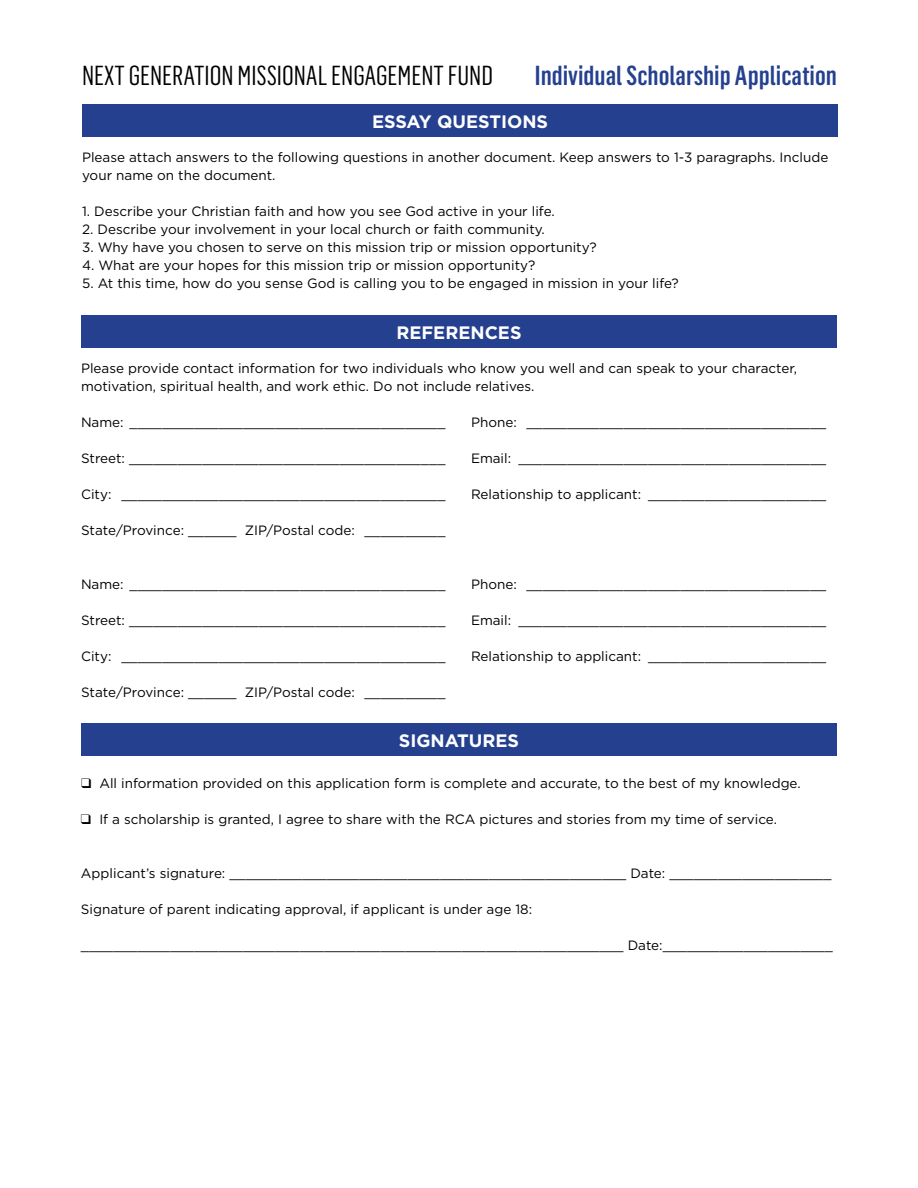
<style>
.page{position:relative;width:918px;height:1188px;background:#fff}
.page>*{position:absolute;margin:0;border:0;box-sizing:border-box;transform-origin:0 0}
.t1{font:27px "Flama Condensed";color:#000}
.t2{font:500 27px "Flama Condensed";color:#25408f}
.t3{font:700 18px "Gotham";color:#fff}
.t4{font:13.5px/18px "Gotham";color:#000}
</style>
<div class="page">
<div style="left:82px;top:105px;width:756px;height:32px;background:#25408f"></div>
<div style="left:81px;top:315px;width:756px;height:33px;background:#25408f"></div>
<div style="left:81px;top:724px;width:756px;height:32px;background:#25408f"></div>
<h1 class="t1" style="left:82px;top:59px;width:412px">NEXT GENERATION MISSIONAL ENGAGEMENT FUND</h1>
<h1 class="t2" style="left:535px;top:58px;width:304px">Individual Scholarship Application</h1>
<h2 class="t3" style="left:372px;top:110px;width:178px">ESSAY QUESTIONS</h2>
<p class="t4" style="left:82px;top:148px;width:748px">Please attach answers to the following questions in another document. Keep answers to 1-3 paragraphs. Include your name on the document.</p>
<p class="t4" style="left:82px;top:202px;width:474px">1. Describe your Christian faith and how you see God active in your life.</p>
<p class="t4" style="left:82px;top:220px;width:464px">2. Describe your involvement in your local church or faith community.</p>
<p class="t4" style="left:82px;top:238px;width:516px">3. Why have you chosen to serve on this mission trip or mission opportunity?</p>
<p class="t4" style="left:82px;top:256px;width:455px">4. What are your hopes for this mission trip or mission opportunity?</p>
<p class="t4" style="left:82px;top:274px;width:598px">5. At this time, how do you sense God is calling you to be engaged in mission in your life?</p>
<h2 class="t3" style="left:396px;top:320px;width:127px">REFERENCES</h2>
<p class="t4" style="left:81px;top:359px;width:718px">Please provide contact information for two individuals who know you well and can speak to your character, motivation, spiritual health, and work ethic. Do not include relatives.</p>
<p class="t4" style="left:81px;top:413px;width:366px">Name: _______________________________________</p>
<p class="t4" style="left:471px;top:413px;width:357px">Phone: _____________________________________</p>
<p class="t4" style="left:81px;top:449px;width:366px">Street: _______________________________________</p>
<p class="t4" style="left:471px;top:449px;width:357px">Email: ______________________________________</p>
<p class="t4" style="left:81px;top:485px;width:366px">City: ________________________________________</p>
<p class="t4" style="left:471px;top:485px;width:357px">Relationship to applicant: ______________________</p>
<p class="t4" style="left:81px;top:521px;width:366px">State/Province: ______ ZIP/Postal code: __________</p>
<p class="t4" style="left:81px;top:575px;width:366px">Name: _______________________________________</p>
<p class="t4" style="left:471px;top:575px;width:357px">Phone: _____________________________________</p>
<p class="t4" style="left:81px;top:611px;width:366px">Street: _______________________________________</p>
<p class="t4" style="left:471px;top:611px;width:357px">Email: ______________________________________</p>
<p class="t4" style="left:81px;top:647px;width:366px">City: ________________________________________</p>
<p class="t4" style="left:471px;top:647px;width:357px">Relationship to applicant: ______________________</p>
<p class="t4" style="left:81px;top:683px;width:366px">State/Province: ______ ZIP/Postal code: __________</p>
<h2 class="t3" style="left:399px;top:729px;width:122px">SIGNATURES</h2>
<p class="t4" style="left:81px;top:774px;width:721px">❑ All information provided on this application form is complete and accurate, to the best of my knowledge.</p>
<p class="t4" style="left:81px;top:810px;width:698px">❑ If a scholarship is granted, I agree to share with the RCA pictures and stories from my time of service.</p>
<p class="t4" style="left:81px;top:864px;width:752px">Applicant’s signature: _________________________________________________ Date: ____________________</p>
<p class="t4" style="left:81px;top:900px;width:453px">Signature of parent indicating approval, if applicant is under age 18:</p>
<p class="t4" style="left:81px;top:936px;width:753px">___________________________________________________________________ Date:_____________________</p>
</div>
